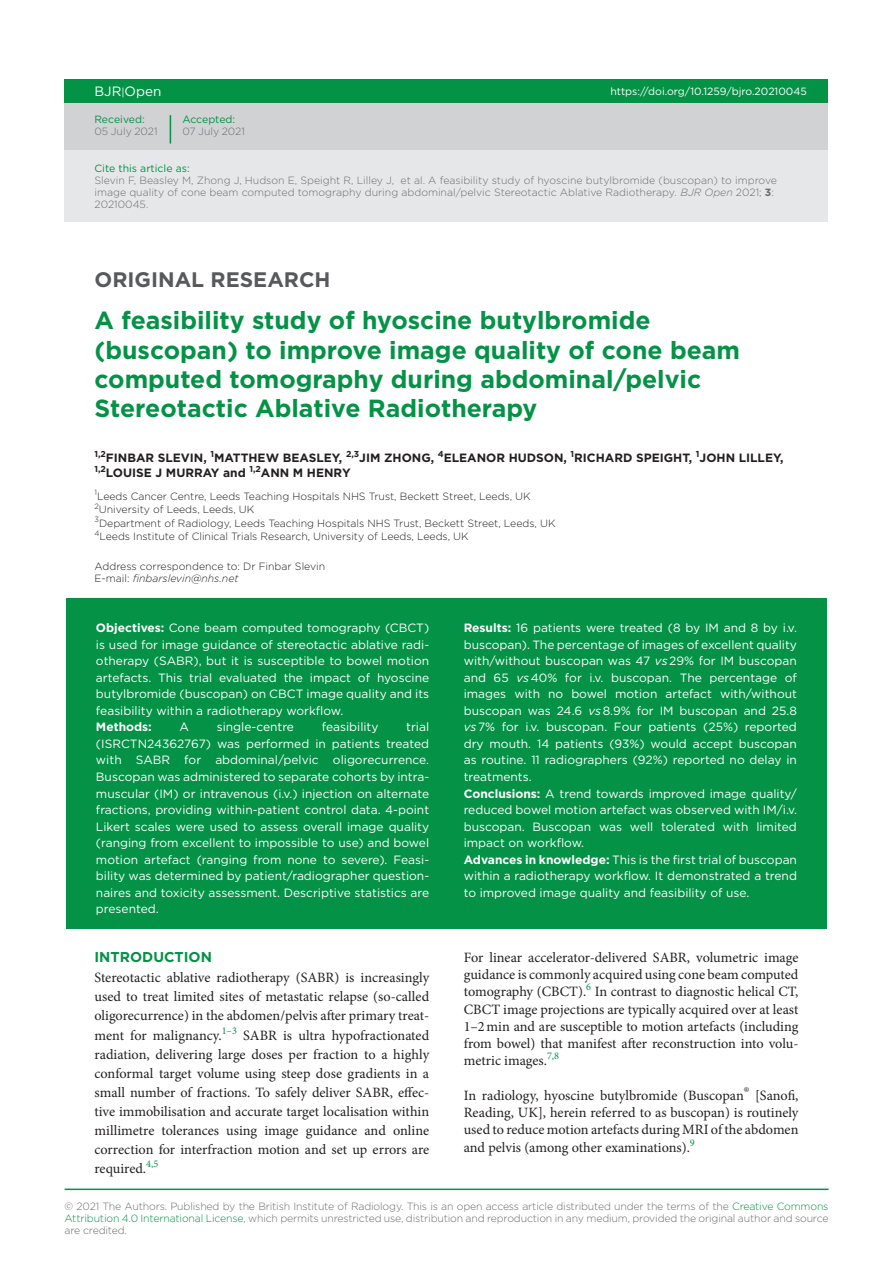
<style>
.page{position:relative;width:893px;height:1263px;background:#fff}
.page>*{position:absolute;margin:0;border:0;box-sizing:border-box;transform-origin:0 0}
.t1{font:700 24.75px/29.2px "Gotham";color:#039246}
.t2{font:700 21px "Gotham";color:#58595b}
.t3{font:14.25px/19px "Minion Pro";letter-spacing:-.005em;color:#231f20;text-align:justify}
.t4{font:700 14.25px "Gotham";color:#039246}
.t5{font:13.5px "Gotham";color:#fff}
.t6{font:12px/16.5px "Gotham";color:#fff;text-align:justify}
.t7{font:700 12px/15px "Gotham";color:#231f20}
.t8{font:700 12px "Gotham";color:#fff}
.t9{font:300 10.5px/12px "Gotham";color:#6c6d70;text-align:justify}
.t10{font:300 10.5px/13.5px "Gotham";letter-spacing:-.005em;color:#231f20}
.t11{font:10.5px "Gotham";color:#fff}
.t12{font:10.5px "Gotham";color:#039246}
.s1{font-size:10.5px}
.s2{font-style:italic}
.s3{font-weight:700}
.s4{color:#039246}
</style>
<div class="page">
<div style="left:64px;top:79px;width:764px;height:24px;background:#039246"></div>
<hr style="left:65px;top:1188px;width:763px;height:2px;background:#039246">
<div style="left:64px;top:103px;width:764px;height:47px;background:#d1d2d4"></div>
<div style="left:64px;top:150px;width:764px;height:71px;background:#e6e7e9"></div>
<svg style="left:170px;top:115px;width:1px;height:29px"></svg>
<div style="left:66px;top:599px;width:761px;height:330px;background:#039246"></div>
<p class="t5" style="left:94px;top:82px;width:68px">BJR<span class="s1">|</span>Open</p>
<p class="t12" style="left:94px;top:113px;width:52px">Received:</p>
<p class="t9" style="left:94px;top:125px;width:65px">05 July 2021</p>
<p class="t12" style="left:182px;top:113px;width:54px">Accepted:</p>
<p class="t9" style="left:182px;top:125px;width:64px">07 July 2021</p>
<p class="t11" style="left:610px;top:85px;width:198px">https://doi.org/10.1259/bjro.20210045</p>
<p class="t12" style="left:94px;top:162px;width:97px">Cite this article as:</p>
<p class="t9" style="left:94px;top:174px;width:684px;text-align:left">Slevin F, Beasley M, Zhong J, Hudson E, Speight R, Lilley J, et al. A feasibility study of hyoscine butylbromide (buscopan) to improve image quality of cone beam computed tomography during abdominal/pelvic Stereotactic Ablative Radiotherapy<span class="s2">. BJR Open</span> 2021; <span class="s3">3</span>:<br>20210045.</p>
<h2 class="t2" style="left:94px;top:266px;width:238px">ORIGINAL RESEARCH</h2>
<h1 class="t1" style="left:94px;top:306px;width:647px">A feasibility study of hyoscine butylbromide (buscopan) to improve image quality of cone beam computed tomography during abdominal/pelvic Stereotactic Ablative Radiotherapy</h1>
<p class="t7" style="left:94px;top:450px;width:691px"><sup>1,2</sup>FINBAR SLEVIN, <sup>1</sup>MATTHEW BEASLEY, <sup>2,3</sup>JIM ZHONG, <sup>4</sup>ELEANOR HUDSON, <sup>1</sup>RICHARD SPEIGHT, <sup>1</sup>JOHN LILLEY,<br><sup>1,2</sup>LOUISE J MURRAY and <sup>1,2</sup>ANN M HENRY</p>
<p class="t10" style="left:94px;top:489px;width:463px"><sup>1</sup>Leeds Cancer Centre, Leeds Teaching Hospitals NHS Trust, Beckett Street, Leeds, UK <sup>2</sup>University of Leeds, Leeds, UK<br><sup>3</sup>Department of Radiology, Leeds Teaching Hospitals NHS Trust, Beckett Street, Leeds, UK <sup>4</sup>Leeds Institute of Clinical Trials Research, University of Leeds, Leeds, UK</p>
<p class="t10" style="left:94px;top:560px;width:232px;line-height:12px">Address correspondence to: Dr Finbar Slevin<br>E-mail: <span class="s2">finbarslevin@nhs.net</span></p>
<p class="t6" style="left:96px;top:620px;width:335px"><span class="s3">Objectives:</span> Cone beam computed tomography (CBCT) is used for image guidance of stereotactic ablative radi&shy;otherapy (SABR), but it is susceptible to bowel motion artefacts. This trial evaluated the impact of hyoscine butylbromide (buscopan) on CBCT image quality and its feasibility within a radiotherapy workflow.</p>
<p class="t8" style="left:96px;top:719px;width:57px">Methods:</p>
<p class="t6" style="left:180px;top:719px;width:11px">A</p>
<p class="t6" style="left:217px;top:719px;width:79px">single-centre</p>
<p class="t6" style="left:322px;top:719px;width:58px">feasibility</p>
<p class="t6" style="left:96px;top:719px;width:335px;text-indent:310px">trial (ISRCTN24362767) was performed in patients treated with SABR for abdominal/pelvic oligorecurrence.<br>Buscopan was administered to separate cohorts by intra&shy;muscular (IM) or intravenous (i.v.) injection on alternate fractions, providing within-patient control data. 4-point Likert scales were used to assess overall image quality (ranging from excellent to impossible to use) and bowel motion artefact (ranging from none to severe). Feasi&shy;bility was determined by patient/radiographer question&shy;naires and toxicity assessment. Descriptive statistics are presented.</p>
<p class="t4" style="left:94px;top:947px;width:119px">INTRODUCTION</p>
<p class="t3" style="left:94px;top:968px;width:336px">Stereotactic ablative radiotherapy (SABR) is increasingly used to treat limited sites of metastatic relapse (so-called oligorecurrence) in the abdomen/pelvis after primary treat&shy;ment for malignancy.<sup>1–3</sup> SABR is ultra hypofractionated radiation, delivering large doses per fraction to a highly conformal target volume using steep dose gradients in a small number of fractions. To safely deliver SABR, effec&shy;tive immobilisation and accurate target localisation within millimetre tolerances using image guidance and online correction for interfraction motion and set up errors are required.<sup>4,5</sup></p>
<p class="t6" style="left:464px;top:620px;width:335px;text-align:left"><span class="s3">Results:</span> 16 patients were treated (8 by IM and 8 by i.v. buscopan). The percentage of images of excellent quality with/without buscopan was 47 <span class="s2">vs</span> 29% for IM buscopan and 65 <span class="s2">vs</span> 40% for i.v. buscopan. The percentage of images with no bowel motion artefact with/without buscopan was 24.6 <span class="s2">vs</span> 8.9% for IM buscopan and 25.8 <span class="s2">vs</span> 7% for i.v. buscopan. Four patients (25%) reported dry mouth. 14 patients (93%) would accept buscopan as routine. 11 radiographers (92%) reported no delay in treatments.<br><span class="s3">Conclusions:</span> A trend towards improved image quality/ reduced bowel motion artefact was observed with IM/i.v. buscopan. Buscopan was well tolerated with limited impact on workflow.<br><span class="s3">Advances in knowledge:</span> This is the first trial of buscopan within a radiotherapy workflow. It demonstrated a trend to improved image quality and feasibility of use.</p>
<p class="t3" style="left:464px;top:949px;width:336px;line-height:17.2px">For linear accelerator-delivered SABR, volumetric image guidance is commonly acquired using cone beam computed tomography (CBCT).<sup>6</sup> In contrast to diagnostic helical CT, CBCT image projections are typically acquired over at least 1–2min and are susceptible to motion artefacts (including from bowel) that manifest after reconstruction into volu&shy;metric images.<sup>7,8</sup></p>
<p class="t3" style="left:464px;top:1087px;width:336px;line-height:17.2px">In radiology, hyoscine butylbromide (Buscopan<sup>®</sup> [Sanofi, Reading, UK], herein referred to as buscopan) is routinely used to reduce motion artefacts during MRI of the abdomen and pelvis (among other examinations).<sup>9</sup></p>
<p class="t9" style="left:64px;top:1200px;width:765px">© 2021 The Authors. Published by the British Institute of Radiology. This is an open access article distributed under the terms of the <span class="s4">Creative Commons Attribution 4.0 International License</span>, which permits unrestricted use, distribution and reproduction in any medium, provided the original author and source are credited.</p>
</div>
